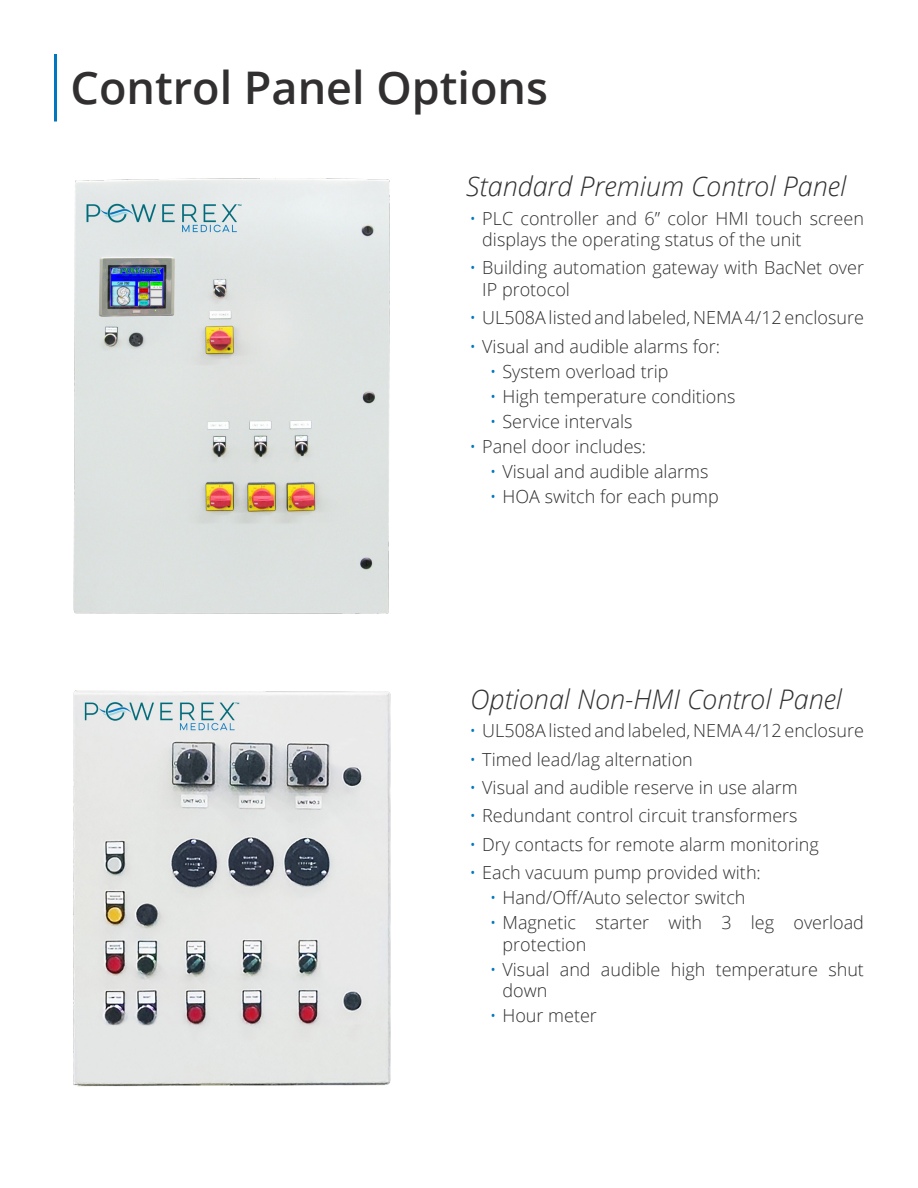
<style>
.page{position:relative;width:918px;height:1188px;background:#fff}
.page>*{position:absolute;margin:0;border:0;box-sizing:border-box;transform-origin:0 0}
.t1{font:600 45px "Open Sans";color:#312f30}
.t2{font:italic 300 27px "Open Sans";color:#312f30}
.t3{font:300 18px/21.6px "Open Sans";color:#312f30}
.s1{color:#0077bf}
</style>
<div class="page">
<img style="left:73px;top:178px;width:317px;height:436px">
<hr style="left:54px;top:54px;width:3px;height:68px;background:#0077bf">
<img style="left:73px;top:690px;width:318px;height:397px">
<h1 class="t1" style="left:71px;top:57px;width:479px">Control Panel Options</h1>
<h2 class="t2" style="left:466px;top:168px;width:382px">Standard Premium Control Panel</h2>
<p class="t3" style="left:482px;top:207px;width:383px;text-indent:-13px"><span class="s1">•</span> PLC controller and 6” color HMI touch screen displays the operating status of the unit</p>
<p class="t3" style="left:482px;top:257px;width:383px;text-indent:-13px"><span class="s1">•</span> Building automation gateway with BacNet over<br>IP protocol</p>
<p class="t3" style="left:469px;top:307px;width:396px"><span class="s1">•</span> UL508A listed and labeled, NEMA 4/12 enclosure</p>
<p class="t3" style="left:469px;top:335px;width:252px"><span class="s1">•</span> Visual and audible alarms for:</p>
<p class="t3" style="left:490px;top:360px;width:180px"><span class="s1">•</span> System overload trip</p>
<p class="t3" style="left:490px;top:385px;width:247px"><span class="s1">•</span> High temperature conditions</p>
<p class="t3" style="left:490px;top:410px;width:144px"><span class="s1">•</span> Service intervals</p>
<p class="t3" style="left:469px;top:435px;width:178px"><span class="s1">•</span> Panel door includes:</p>
<p class="t3" style="left:490px;top:460px;width:220px"><span class="s1">•</span> Visual and audible alarms</p>
<p class="t3" style="left:490px;top:485px;width:231px"><span class="s1">•</span> HOA switch for each pump</p>
<h2 class="t2" style="left:470px;top:681px;width:373px">Optional Non-HMI Control Panel</h2>
<p class="t3" style="left:469px;top:719px;width:396px"><span class="s1">•</span> UL508A listed and labeled, NEMA 4/12 enclosure</p>
<p class="t3" style="left:469px;top:748px;width:225px"><span class="s1">•</span> Timed lead/lag alternation</p>
<p class="t3" style="left:469px;top:776px;width:330px"><span class="s1">•</span> Visual and audible reserve in use alarm</p>
<p class="t3" style="left:469px;top:805px;width:330px"><span class="s1">•</span> Redundant control circuit transformers</p>
<p class="t3" style="left:469px;top:833px;width:351px"><span class="s1">•</span> Dry contacts for remote alarm monitoring</p>
<p class="t3" style="left:469px;top:861px;width:293px"><span class="s1">•</span> Each vacuum pump provided with:</p>
<p class="t3" style="left:490px;top:886px;width:257px"><span class="s1">•</span> Hand/Off/Auto selector switch</p>
<p class="t3" style="left:503px;top:911px;width:363px;text-indent:-13px"><span class="s1">•</span> Magnetic starter with 3 leg overload protection</p>
<p class="t3" style="left:503px;top:958px;width:363px;text-indent:-13px"><span class="s1">•</span> Visual and audible high temperature shut down</p>
<p class="t3" style="left:490px;top:1004px;width:109px"><span class="s1">•</span> Hour meter</p>
</div>
